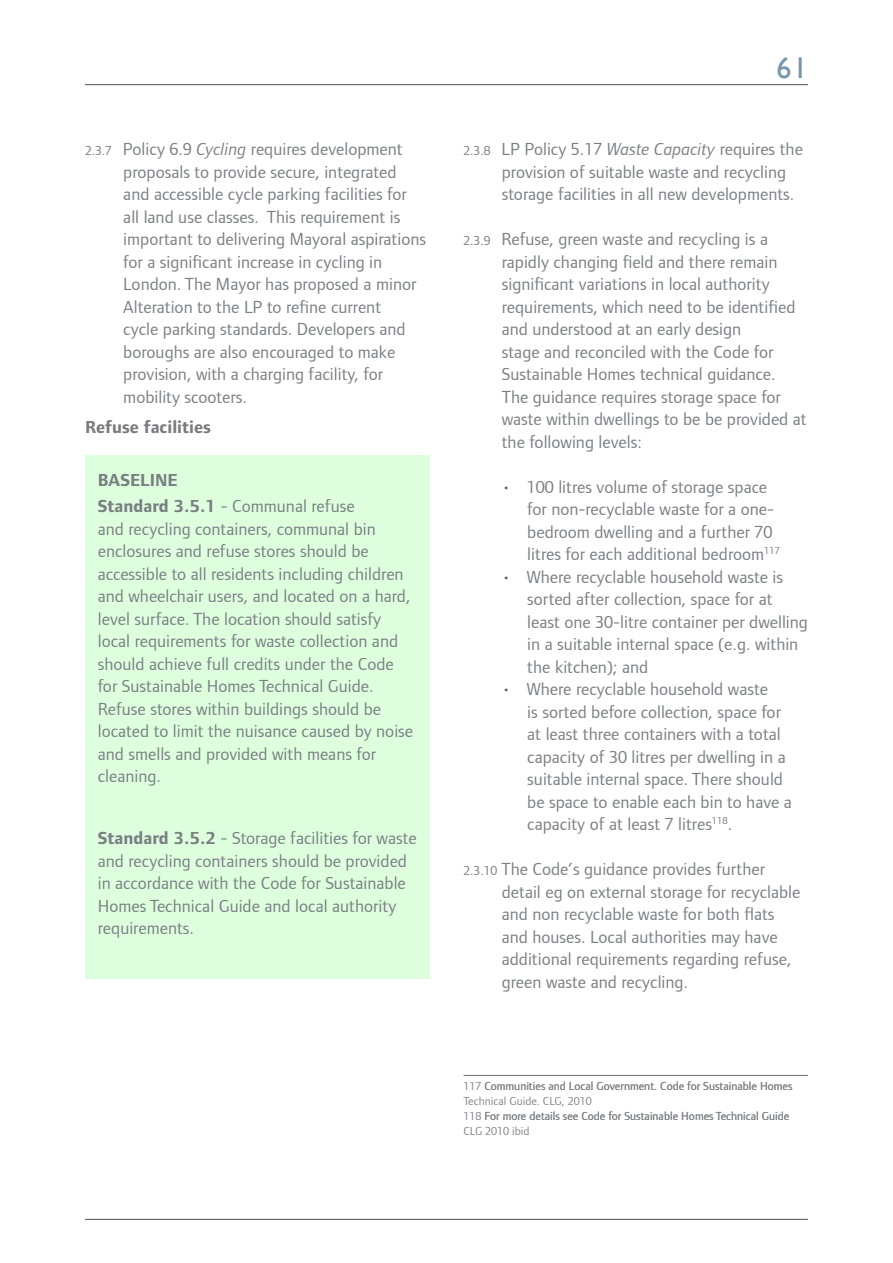
<style>
.page{position:relative;width:893px;height:1263px;background:#fff}
.page>*{position:absolute;margin:0;border:0;box-sizing:border-box;transform-origin:0 0}
.t1{font:30px "Gill Sans";color:#7396a8}
.Body_copy_paragraph{font:18px/22.5px "Foundry Form Sans";color:#797f83}
.Table_body_copy{font:18px/22.5px "Foundry Form Sans";color:#797f83}
.Bullets{font:18px/22.5px "Foundry Form Sans";color:#797f83}
.t2{font:700 18px "Foundry Form Sans";color:#797b7e}
.t3{font:700 18px "Foundry Form Sans";color:#797f83}
.Footnote_Text{font:12px/15px "Foundry Form Sans";color:#82878b}
.s1{font-size:13.5px}
.s2{font-style:italic}
.s3{font-weight:700}
.s4{color:#636366}
</style>
<div class="page">
<hr style="left:85px;top:1219px;width:723px;height:1px;background:#4b4c4d">
<hr style="left:85px;top:84px;width:723px;height:1px;background:#4b4c4d">
<hr style="left:463px;top:1075px;width:345px;height:1px;background:#6c6d70">
<div style="left:85px;top:455px;width:344px;height:523px;background:#deffde"></div>
<p class="Body_copy_paragraph" style="left:123px;top:138px;width:304px;text-indent:-38px"><span class="s1">2.3.7</span> Policy 6.9 <span class="s2">Cycling</span> requires development proposals to provide secure, integrated and accessible cycle parking facilities for all land use classes. This requirement is important to delivering Mayoral aspirations for a significant increase in cycling in London. The Mayor has proposed a minor Alteration to the LP to refine current<br>cycle parking standards. Developers and boroughs are also encouraged to make provision, with a charging facility, for mobility scooters.</p>
<p class="t2" style="left:85px;top:416px;width:127px">Refuse facilities</p>
<p class="t3" style="left:98px;top:469px;width:81px">BASELINE</p>
<p class="Table_body_copy" style="left:98px;top:495px;width:317px"><span class="s3">Standard 3.5.1</span> - Communal refuse<br>and recycling containers, communal bin enclosures and refuse stores should be accessible to all residents including children and wheelchair users, and located on a hard, level surface. The location should satisfy local requirements for waste collection and should achieve full credits under the Code for Sustainable Homes Technical Guide.<br>Refuse stores within buildings should be located to limit the nuisance caused by noise and smells and provided with means for cleaning.</p>
<p class="Table_body_copy" style="left:98px;top:827px;width:320px"><span class="s3">Standard 3.5.2</span> - Storage facilities for waste and recycling containers should be provided in accordance with the Code for Sustainable Homes Technical Guide and local authority requirements.</p>
<h1 class="t1" style="left:776px;top:50px;width:33px">61</h1>
<p class="Body_copy_paragraph" style="left:502px;top:138px;width:303px;text-indent:-38px"><span class="s1">2.3.8</span> LP Policy 5.17 <span class="s2">Waste Capacity</span> requires the provision of suitable waste and recycling storage facilities in all new developments.</p>
<p class="Body_copy_paragraph" style="left:502px;top:228px;width:307px;text-indent:-38px"><span class="s1">2.3.9</span> Refuse, green waste and recycling is a rapidly changing field and there remain significant variations in local authority requirements, which need to be identified and understood at an early design<br>stage and reconciled with the Code for Sustainable Homes technical guidance.<br>The guidance requires storage space for waste within dwellings to be be provided at the following levels:</p>
<p class="Bullets" style="left:527px;top:475px;width:254px;text-indent:-26px"><span class="s4">•</span> 100 litres volume of storage space for non-recyclable waste for a one&shy;bedroom dwelling and a further 70 litres for each additional bedroom<sup>117</sup></p>
<p class="Bullets" style="left:527px;top:565px;width:282px;text-indent:-26px"><span class="s4">•</span> Where recyclable household waste is sorted after collection, space for at least one 30-litre container per dwelling in a suitable internal space (e.g. within the kitchen); and</p>
<p class="Bullets" style="left:527px;top:678px;width:266px;text-indent:-26px"><span class="s4">•</span> Where recyclable household waste<br>is sorted before collection, space for at least three containers with a total capacity of 30 litres per dwelling in a suitable internal space. There should be space to enable each bin to have a capacity of at least 7 litres<sup>118</sup>.</p>
<p class="Body_copy_paragraph" style="left:502px;top:858px;width:300px;text-indent:-38px"><span class="s1">2.3.10</span> The Code’s guidance provides further detail eg on external storage for recyclable and non recyclable waste for both flats and houses. Local authorities may have additional requirements regarding refuse, green waste and recycling.</p>
<p class="Footnote_Text" style="left:463px;top:1079px;width:330px;text-indent:21px">Communities and Local Government. Code for Sustainable Homes<br>Technical Guide. CLG, 2010</p>
<p class="Footnote_Text" style="left:463px;top:1109px;width:327px;text-indent:21px">For more details see Code for Sustainable Homes Technical Guide<br>CLG 2010 ibid</p>
</div>
